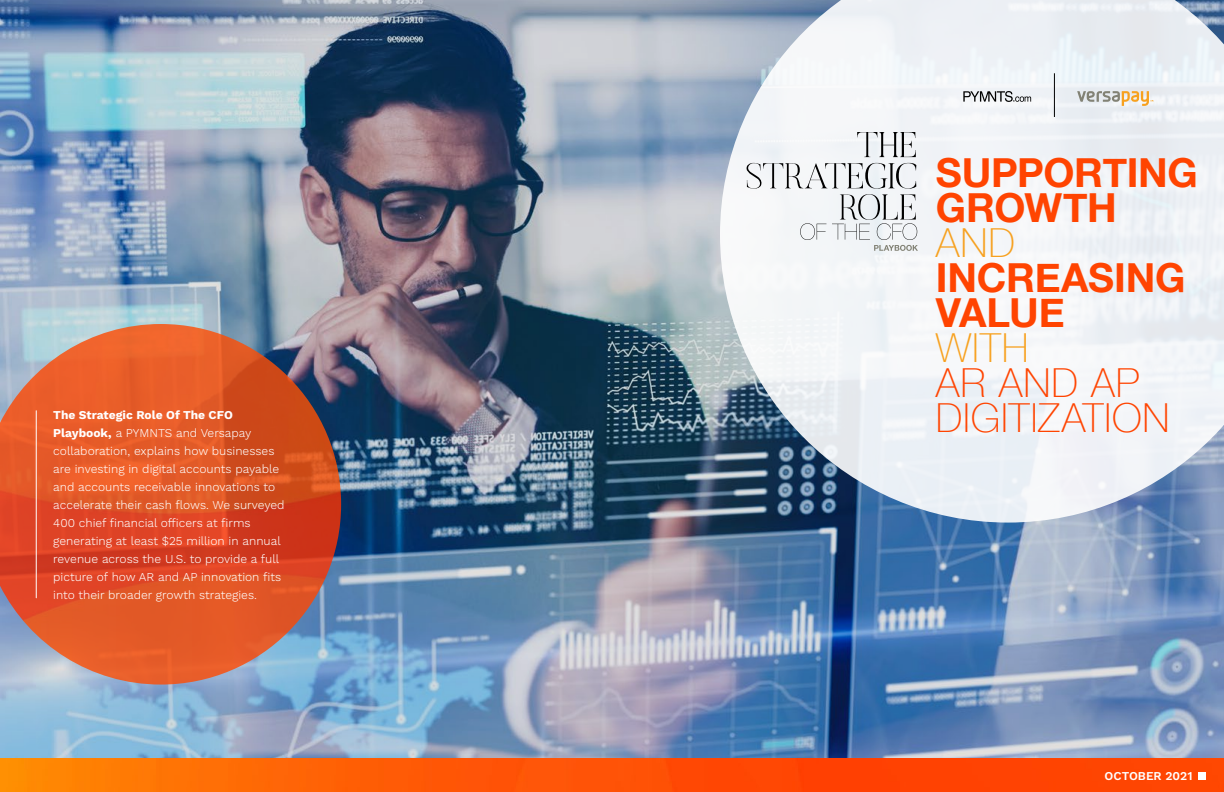
<style>
.page{position:relative;width:1224px;height:792px;background:#fff}
.page>*{position:absolute;margin:0;border:0;box-sizing:border-box;transform-origin:0 0}
.t1{font:700 40px/35px "Helvetica Neue";letter-spacing:-.01em;color:#ff4401}
.eBook_-_Body{font:300 12px/18px "Work Sans";color:#fff}
.t2{font:600 12px "Work Sans";color:#fff}
.s1{font-weight:700}
.s2{font-weight:100;color:#f7a11f}
.s3{font-weight:100}
</style>
<div class="page">
<img style="left:0;top:0;width:1224px;height:792px">
<img style="left:0;top:324px;width:341px;height:361px">
<hr style="left:36px;top:411px;width:1px;height:187px;background:#fff">
<svg style="left:720px;top:0;width:504px;height:523px;fill:#f0f3f7"></svg>
<svg style="left:745px;top:163px;width:173px;height:88px"></svg>
<svg style="left:857px;top:132px;width:59px;height:25px"></svg>
<div style="left:1198px;top:772px;width:8px;height:8px;background:#fff"></div>
<svg style="left:963px;top:91px;width:68px;height:11px"></svg>
<hr style="left:1054px;top:73px;width:1px;height:44px;background:#000">
<svg style="left:1077px;top:91px;width:76px;height:15px"></svg>
<p class="eBook_-_Body" style="left:53px;top:406px;width:233px"><span class="s1">The Strategic Role Of The CFO Playbook,</span> a PYMNTS and Versapay collaboration, explains how businesses are investing in digital accounts payable and accounts receivable innovations to accelerate their cash flows. We surveyed 400 chief financial officers at firms generating at least $25 million in annual revenue across the U.S. to provide a full picture of how AR and AP innovation fits into their broader growth strategies.</p>
<p class="t1" style="left:936px;top:156px;width:264px">SUPPORTING<br>GROWTH<br><span class="s2">AND<br></span>INCREASING<br>VALUE<br><span class="s2">WITH<br></span><span class="s3">AR AND AP<br>DIGITIZATION</span></p>
<p class="t2" style="left:1105px;top:769px;width:89px">OCTOBER 2021</p>
</div>
